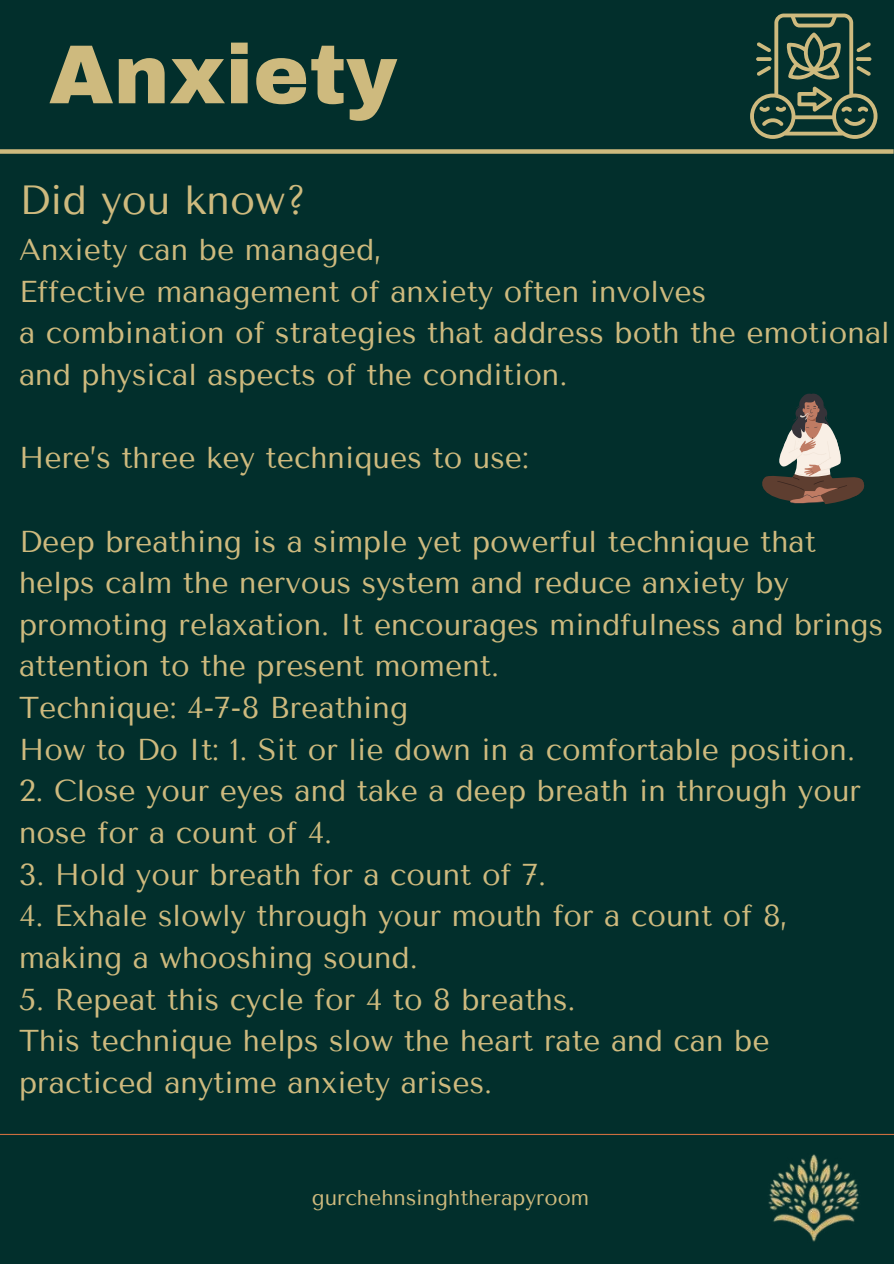
<style>
.page{position:relative;width:894px;height:1264px;background:#fff}
.page>*{position:absolute;margin:0;border:0;box-sizing:border-box;transform-origin:0 0}
.t1{font:900 83.55px "Archivo";color:#ceba7e}
.t2{font:40.65px "Tenor Sans";color:#ceba7e}
.t3{font:30.15px/41.7px "Tenor Sans";color:#ceba7e}
.t4{font:21.3px "Tenor Sans";color:#ceba7e}
</style>
<div class="page">
<div style="left:0;top:0;width:893px;height:1263px;background:#022f2c"></div>
<hr style="left:0;top:1133px;width:893px;height:1px;background:#ca6e3f">
<img style="left:768px;top:1154px;width:91px;height:88px">
<div style="left:0;top:149px;width:893px;height:5px;background:#ceba7e"></div>
<svg style="left:750px;top:14px;width:127px;height:124px"></svg>
<svg style="left:762px;top:393px;width:103px;height:111px"></svg>
<h1 class="t1" style="left:49px;top:30px;width:350px">Anxiety</h1>
<h2 class="t2" style="left:19px;top:176px;width:289px">Did you know?</h2>
<p class="t3" style="left:19px;top:229px;width:872px">Anxiety can be managed,<br>Effective management of anxiety often involves<br>a combination of strategies that address both the emotional and physical aspects of the condition.</p>
<p class="t3" style="left:19px;top:437px;width:511px">Here’s three key techniques to use:</p>
<p class="t3" style="left:19px;top:520px;width:865px">Deep breathing is a simple yet powerful technique that helps calm the nervous system and reduce anxiety by promoting relaxation. It encourages mindfulness and brings attention to the present moment.<br>Technique: 4-7-8 Breathing<br>How to Do It: 1. Sit or lie down in a comfortable position.</p>
<p class="t3" style="left:19px;top:770px;width:843px">2. Close your eyes and take a deep breath in through your nose for a count of 4.</p>
<p class="t3" style="left:19px;top:853px;width:528px">3. Hold your breath for a count of 7.</p>
<p class="t3" style="left:19px;top:895px;width:770px">4. Exhale slowly through your mouth for a count of 8, making a whooshing sound.</p>
<p class="t3" style="left:19px;top:978px;width:751px">5. Repeat this cycle for 4 to 8 breaths.<br>This technique helps slow the heart rate and can be practiced anytime anxiety arises.</p>
<p class="t4" style="left:312px;top:1185px;width:279px">gurchehnsinghtherapyroom</p>
</div>
